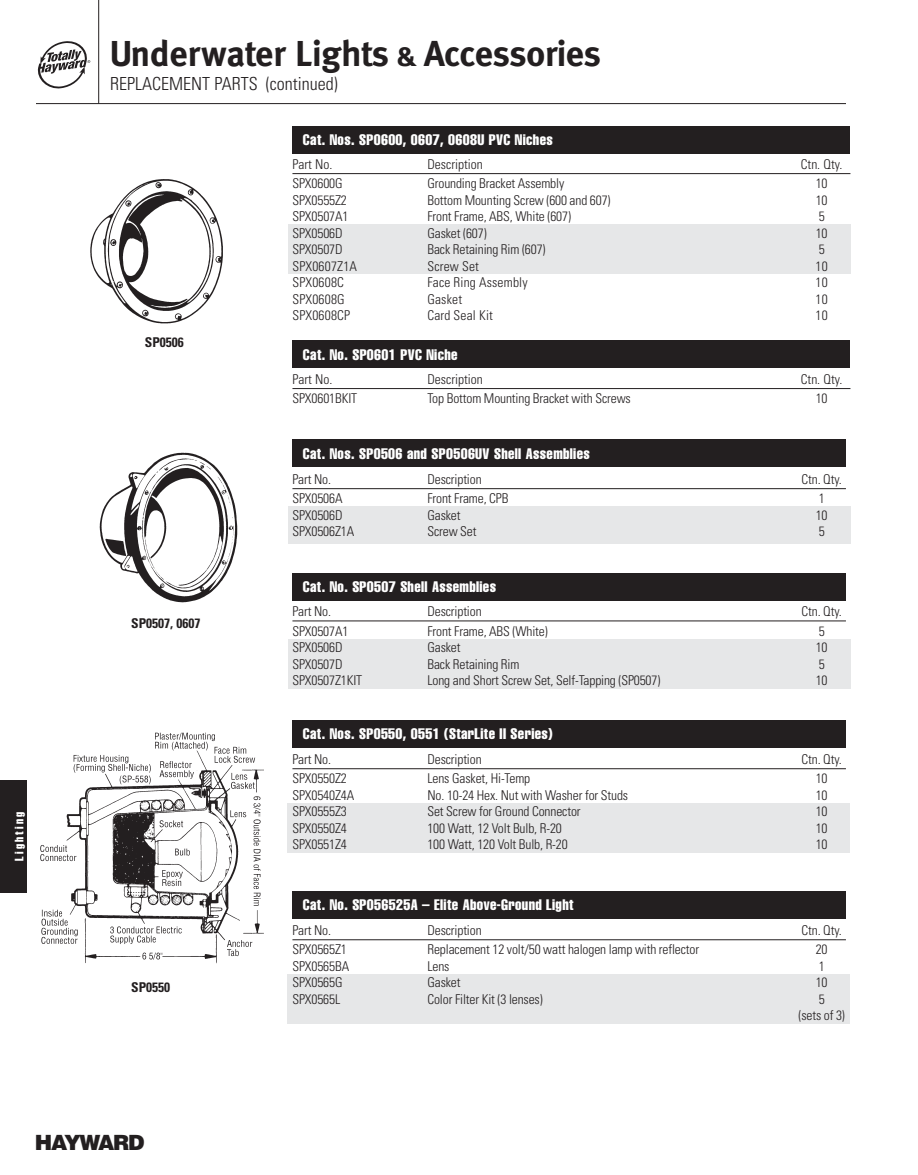
<style>
.page{position:relative;width:918px;height:1175px;background:#fff}
.page>*{position:absolute;margin:0;border:0;box-sizing:border-box;transform-origin:0 0}
.t1{font:700 36px "Meta";color:#231f20}
.t2{font:900 21px "Helvetica";letter-spacing:-.065em;color:#231f20}
.t3{font:300 condensed 18px "Univers";color:#231f20}
.t4{font:extra-condensed 15px "Helvetica";letter-spacing:.025em;color:#fff}
.t5{font:300 condensed 13.5px/16.5px "Univers";letter-spacing:-.01em;color:#231f20;text-align:center}
.t6{font:300 condensed 13.5px "Univers";letter-spacing:.015em;color:#231f20}
.t7{font:700 condensed 13.5px "Univers";color:#231f20}
.t8{font:extra-condensed 12px "Helvetica";letter-spacing:.185em;color:#fff}
.s1{font-size:28.5px}
</style>
<div class="page">
<svg style="left:38px;top:41px;width:52px;height:47px"></svg>
<hr style="left:36px;top:103px;width:810px;height:1px;background:#231f20">
<hr style="left:98px;top:0;width:1px;height:104px;background:#231f20">
<div style="left:288px;top:506px;width:562px;height:37px;background:#e6e7e8"></div>
<hr style="left:292px;top:488px;width:554px;height:1px;background:#231f20">
<div style="left:288px;top:639px;width:562px;height:50px;background:#e6e7e8"></div>
<div style="left:287px;top:803px;width:563px;height:50px;background:#e6e7e8"></div>
<div style="left:292px;top:573px;width:554px;height:27px;background:#231f20"></div>
<div style="left:292px;top:720px;width:554px;height:27px;background:#231f20"></div>
<div style="left:292px;top:439px;width:554px;height:27px;background:#231f20"></div>
<img style="left:99px;top:452px;width:139px;height:151px">
<img style="left:40px;top:732px;width:223px;height:232px">
<hr style="left:292px;top:620px;width:554px;height:1px;background:#231f20">
<hr style="left:292px;top:768px;width:554px;height:1px;background:#231f20">
<div style="left:287px;top:974px;width:563px;height:50px;background:#e6e7e8"></div>
<div style="left:292px;top:891px;width:554px;height:27px;background:#231f20"></div>
<hr style="left:292px;top:939px;width:554px;height:1px;background:#231f20">
<div style="left:292px;top:341px;width:558px;height:27px;background:#231f20"></div>
<hr style="left:292px;top:388px;width:558px;height:1px;background:#231f20">
<img style="left:90px;top:179px;width:133px;height:145px">
<div style="left:288px;top:224px;width:563px;height:49px;background:#e6e7e8"></div>
<hr style="left:292px;top:173px;width:558px;height:1px;background:#231f20">
<div style="left:292px;top:126px;width:558px;height:27px;background:#231f20"></div>
<div style="left:0;top:780px;width:27px;height:113px;background:#231f20"></div>
<p class="t8" style="left:15px;top:860px;width:50px;rotate:-90deg">Lighting</p>
<h1 class="t1" style="left:110px;top:39px;width:492px">Underwater Lights <span class="s1">&amp;</span> Accessories</h1>
<h3 class="t3" style="left:110px;top:77px;width:229px">REPLACEMENT PARTS (continued)</h3>
<p class="t4" style="left:303px;top:134px;width:251px">Cat. Nos. SP0600, 0607, 0608U PVC Niches</p>
<p class="t7" style="left:145px;top:337px;width:40px">SP0506</p>
<p class="t7" style="left:131px;top:617px;width:71px">SP0507, 0607</p>
<p class="t7" style="left:131px;top:982px;width:40px">SP0550</p>
<p class="t5" style="left:292px;top:157px;width:42px">Part No.</p>
<p class="t5" style="left:427px;top:157px;width:57px">Description</p>
<p class="t5" style="left:801px;top:157px;width:43px">Ctn. Qty.</p>
<p class="t5" style="left:292px;top:177px;width:52px">SPX0600G</p>
<p class="t5" style="left:427px;top:177px;width:138px">Grounding Bracket Assembly</p>
<p class="t5" style="left:816px;top:177px;width:13px">10</p>
<p class="t5" style="left:292px;top:193px;width:56px">SPX0555Z2</p>
<p class="t5" style="left:427px;top:193px;width:185px">Bottom Mounting Screw (600 and 607)</p>
<p class="t5" style="left:816px;top:193px;width:13px">10</p>
<p class="t5" style="left:292px;top:210px;width:57px">SPX0507A1</p>
<p class="t5" style="left:427px;top:210px;width:145px">Front Frame, ABS, White (607)</p>
<p class="t5" style="left:819px;top:210px;width:7px">5</p>
<p class="t5" style="left:292px;top:226px;width:52px">SPX0506D</p>
<p class="t5" style="left:427px;top:226px;width:61px">Gasket (607)</p>
<p class="t5" style="left:816px;top:226px;width:13px">10</p>
<p class="t5" style="left:292px;top:243px;width:52px">SPX0507D</p>
<p class="t5" style="left:427px;top:243px;width:120px">Back Retaining Rim (607)</p>
<p class="t5" style="left:819px;top:243px;width:7px">5</p>
<p class="t6" style="left:292px;top:261px;width:66px">SPX0607Z1A</p>
<p class="t6" style="left:427px;top:261px;width:53px">Screw Set</p>
<p class="t5" style="left:816px;top:259px;width:14px">10</p>
<p class="t6" style="left:292px;top:277px;width:53px">SPX0608C</p>
<p class="t6" style="left:427px;top:277px;width:102px">Face Ring Assembly</p>
<p class="t5" style="left:816px;top:276px;width:14px">10</p>
<p class="t6" style="left:292px;top:294px;width:54px">SPX0608G</p>
<p class="t5" style="left:427px;top:292px;width:36px">Gasket</p>
<p class="t5" style="left:816px;top:292px;width:14px">10</p>
<p class="t6" style="left:292px;top:310px;width:59px">SPX0608CP</p>
<p class="t6" style="left:427px;top:310px;width:67px">Card Seal Kit</p>
<p class="t5" style="left:816px;top:309px;width:14px">10</p>
<p class="t4" style="left:303px;top:349px;width:156px">Cat. No. SP0601 PVC Niche</p>
<p class="t5" style="left:292px;top:372px;width:42px">Part No.</p>
<p class="t5" style="left:427px;top:372px;width:57px">Description</p>
<p class="t5" style="left:801px;top:372px;width:43px">Ctn. Qty.</p>
<p class="t5" style="left:292px;top:391px;width:66px">SPX0601BKIT</p>
<p class="t5" style="left:427px;top:391px;width:205px">Top Bottom Mounting Bracket with Screws</p>
<p class="t5" style="left:816px;top:391px;width:13px">10</p>
<p class="t4" style="left:303px;top:448px;width:288px">Cat. Nos. SP0506 and SP0506UV Shell Assemblies</p>
<p class="t5" style="left:292px;top:472px;width:40px">Part No.</p>
<p class="t5" style="left:427px;top:472px;width:56px">Description</p>
<p class="t5" style="left:802px;top:472px;width:42px">Ctn. Qty.</p>
<p class="t5" style="left:292px;top:491px;width:52px">SPX0506A</p>
<p class="t5" style="left:427px;top:491px;width:83px">Front Frame, CPB</p>
<p class="t5" style="left:819px;top:491px;width:7px">1</p>
<p class="t5" style="left:292px;top:508px;width:52px">SPX0506D</p>
<p class="t5" style="left:427px;top:508px;width:35px">Gasket</p>
<p class="t5" style="left:816px;top:508px;width:13px">10</p>
<p class="t5" style="left:292px;top:524px;width:63px">SPX0506Z1A</p>
<p class="t5" style="left:427px;top:524px;width:51px">Screw Set</p>
<p class="t5" style="left:819px;top:524px;width:7px">5</p>
<p class="t4" style="left:303px;top:581px;width:195px">Cat. No. SP0507 Shell Assemblies</p>
<p class="t5" style="left:292px;top:604px;width:40px">Part No.</p>
<p class="t5" style="left:427px;top:604px;width:56px">Description</p>
<p class="t5" style="left:802px;top:604px;width:42px">Ctn. Qty.</p>
<p class="t5" style="left:292px;top:624px;width:57px">SPX0507A1</p>
<p class="t5" style="left:427px;top:624px;width:122px">Front Frame, ABS (White)</p>
<p class="t5" style="left:819px;top:624px;width:7px">5</p>
<p class="t5" style="left:292px;top:640px;width:52px">SPX0506D</p>
<p class="t5" style="left:427px;top:640px;width:35px">Gasket</p>
<p class="t5" style="left:816px;top:640px;width:13px">10</p>
<p class="t5" style="left:292px;top:657px;width:52px">SPX0507D</p>
<p class="t5" style="left:427px;top:657px;width:94px">Back Retaining Rim</p>
<p class="t5" style="left:819px;top:657px;width:7px">5</p>
<p class="t5" style="left:292px;top:673px;width:71px">SPX0507Z1KIT</p>
<p class="t5" style="left:427px;top:673px;width:234px">Long and Short Screw Set, Self-Tapping (SP0507)</p>
<p class="t5" style="left:816px;top:673px;width:13px">10</p>
<p class="t4" style="left:303px;top:728px;width:251px">Cat. Nos. SP0550, 0551 (StarLite II Series)</p>
<p class="t5" style="left:292px;top:752px;width:40px">Part No.</p>
<p class="t5" style="left:427px;top:752px;width:56px">Description</p>
<p class="t5" style="left:802px;top:752px;width:42px">Ctn. Qty.</p>
<p class="t5" style="left:292px;top:771px;width:56px">SPX0550Z2</p>
<p class="t5" style="left:427px;top:771px;width:104px">Lens Gasket, Hi-Temp</p>
<p class="t5" style="left:816px;top:771px;width:13px">10</p>
<p class="t5" style="left:292px;top:788px;width:63px">SPX0540Z4A</p>
<p class="t5" style="left:427px;top:788px;width:202px">No. 10-24 Hex. Nut with Washer for Studs</p>
<p class="t5" style="left:816px;top:788px;width:13px">10</p>
<p class="t5" style="left:292px;top:804px;width:56px">SPX0555Z3</p>
<p class="t5" style="left:427px;top:804px;width:155px">Set Screw for Ground Connector</p>
<p class="t5" style="left:816px;top:804px;width:13px">10</p>
<p class="t5" style="left:292px;top:821px;width:56px">SPX0550Z4</p>
<p class="t5" style="left:427px;top:821px;width:136px">100 Watt, 12 Volt Bulb, R-20</p>
<p class="t5" style="left:816px;top:821px;width:13px">10</p>
<p class="t5" style="left:292px;top:837px;width:56px">SPX0551Z4</p>
<p class="t5" style="left:427px;top:837px;width:142px">100 Watt, 120 Volt Bulb, R-20</p>
<p class="t5" style="left:816px;top:837px;width:13px">10</p>
<p class="t4" style="left:303px;top:899px;width:272px">Cat. No. SP056525A – Elite Above-Ground Light</p>
<p class="t5" style="left:292px;top:923px;width:40px">Part No.</p>
<p class="t5" style="left:427px;top:923px;width:56px">Description</p>
<p class="t5" style="left:802px;top:923px;width:42px">Ctn. Qty.</p>
<p class="t5" style="left:292px;top:942px;width:56px">SPX0565Z1</p>
<p class="t5" style="left:427px;top:942px;width:273px">Replacement 12 volt/50 watt halogen lamp with reflector</p>
<p class="t5" style="left:816px;top:942px;width:13px">20</p>
<p class="t5" style="left:292px;top:959px;width:58px">SPX0565BA</p>
<p class="t5" style="left:427px;top:959px;width:24px">Lens</p>
<p class="t5" style="left:819px;top:959px;width:7px">1</p>
<p class="t5" style="left:292px;top:975px;width:52px">SPX0565G</p>
<p class="t5" style="left:427px;top:975px;width:35px">Gasket</p>
<p class="t5" style="left:816px;top:975px;width:13px">10</p>
<p class="t5" style="left:292px;top:992px;width:49px">SPX0565L</p>
<p class="t5" style="left:427px;top:992px;width:117px">Color Filter Kit (3 lenses)</p>
<p class="t5" style="left:799px;top:992px;width:48px">5<br>(sets of 3)</p>
<h2 class="t2" style="left:35px;top:1134px;width:111px">HAYWARD</h2>
</div>
